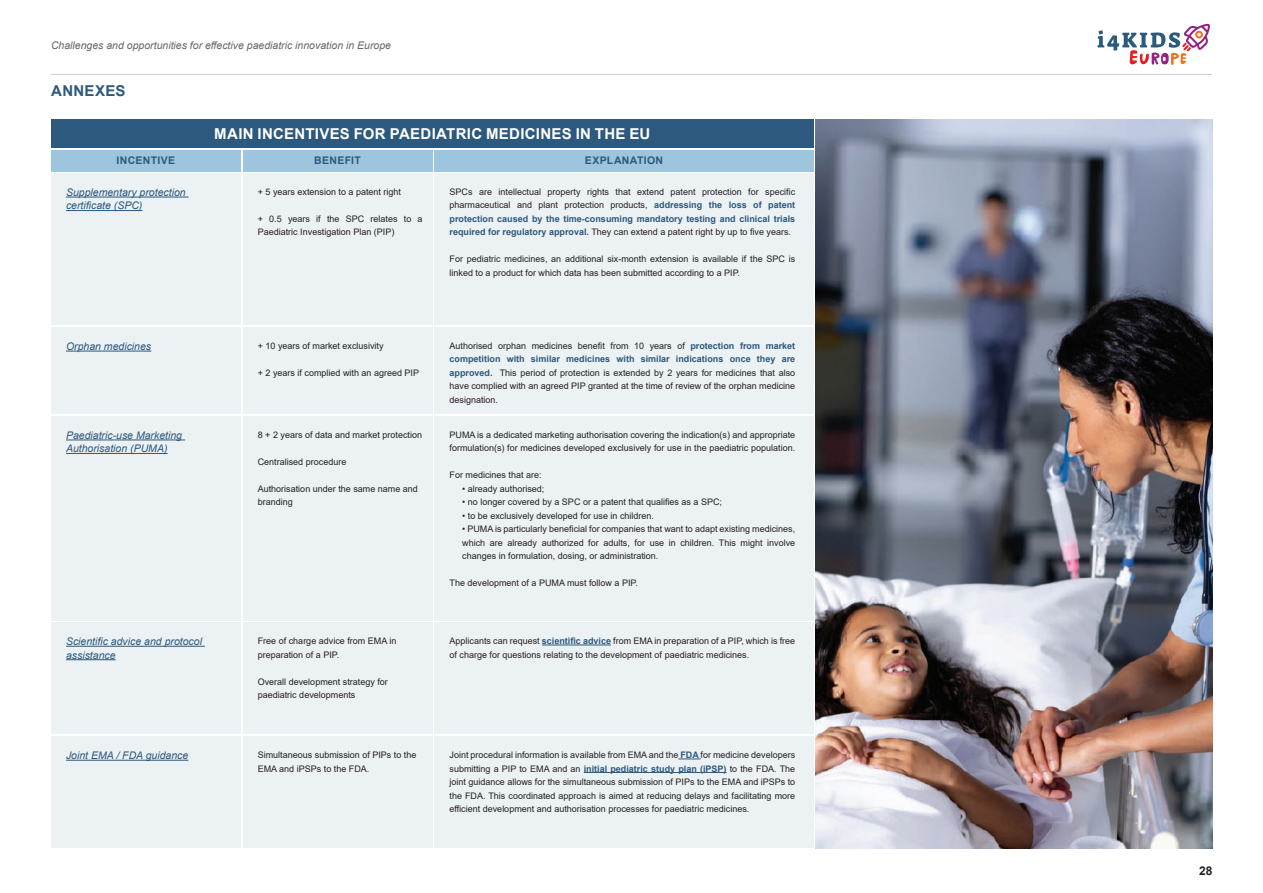
<style>
.page{position:relative;width:1263px;height:893px;background:#fff}
.page>*{position:absolute;margin:0;border:0;box-sizing:border-box;transform-origin:0 0}
.t1{font:700 15px "Arial";letter-spacing:.02em;color:#fff}
.t2{font:700 15px "Arial";letter-spacing:.02em;color:#2c597d}
.t3{font:700 12px "Arial";color:#231f20}
.t4{font:italic 10.5px/13.5px "Arial";color:#2c597d}
.t5{font:italic 10.5px "Arial";color:#666}
.t6{font:700 10.5px "Arial";letter-spacing:.03em;color:#2c597d}
.t7{font:9px/13.5px "Arial";color:#231f20}
.s1{font-weight:700;color:#2c597d}
</style>
<div class="page">
<svg style="left:1097px;top:24px;width:113px;height:41px"></svg>
<hr style="left:51px;top:74px;width:1161px;height:1px;background:#ceccca">
<div style="left:51px;top:173px;width:190px;height:152px;background:#ecf1f4"></div>
<div style="left:51px;top:327px;width:190px;height:87px;background:#ecf1f4"></div>
<div style="left:51px;top:416px;width:190px;height:204px;background:#ecf1f4"></div>
<div style="left:51px;top:622px;width:190px;height:112px;background:#ecf1f4"></div>
<div style="left:51px;top:736px;width:190px;height:112px;background:#ecf1f4"></div>
<div style="left:243px;top:173px;width:189px;height:152px;background:#ecf1f4"></div>
<div style="left:243px;top:327px;width:189px;height:87px;background:#ecf1f4"></div>
<div style="left:243px;top:416px;width:189px;height:204px;background:#ecf1f4"></div>
<div style="left:243px;top:622px;width:189px;height:112px;background:#ecf1f4"></div>
<div style="left:243px;top:736px;width:189px;height:112px;background:#ecf1f4"></div>
<div style="left:434px;top:173px;width:380px;height:152px;background:#ecf1f4"></div>
<div style="left:434px;top:327px;width:380px;height:87px;background:#ecf1f4"></div>
<div style="left:434px;top:416px;width:380px;height:204px;background:#ecf1f4"></div>
<div style="left:434px;top:622px;width:380px;height:112px;background:#ecf1f4"></div>
<div style="left:434px;top:736px;width:380px;height:112px;background:#ecf1f4"></div>
<div style="left:51px;top:119px;width:763px;height:29px;background:#2c597d"></div>
<hr style="left:66px;top:197px;width:123px;height:1px;background:#2c597d">
<hr style="left:66px;top:210px;width:76px;height:1px;background:#2c597d">
<hr style="left:66px;top:440px;width:119px;height:1px;background:#2c597d">
<hr style="left:66px;top:453px;width:102px;height:1px;background:#2c597d">
<hr style="left:66px;top:646px;width:139px;height:1px;background:#2c597d">
<hr style="left:66px;top:659px;width:50px;height:1px;background:#2c597d">
<hr style="left:66px;top:760px;width:122px;height:1px;background:#2c597d">
<hr style="left:66px;top:351px;width:85px;height:1px;background:#2c597d">
<hr style="left:542px;top:644px;width:69px;height:1px;background:#2c597d">
<svg style="left:678px;top:758px;width:23px;height:1px"></svg>
<hr style="left:584px;top:772px;width:142px;height:1px;background:#2c597d">
<div style="left:51px;top:150px;width:190px;height:21px;background:#9dc5dd"></div>
<div style="left:434px;top:150px;width:380px;height:21px;background:#9dc5dd"></div>
<div style="left:243px;top:150px;width:189px;height:21px;background:#9dc5dd"></div>
<img style="left:816px;top:119px;width:396px;height:729px">
<p class="t5" style="left:51px;top:39px;width:341px">Challenges and opportunities for effective paediatric innovation in Europe</p>
<h1 class="t2" style="left:51px;top:80px;width:76px">ANNEXES</h1>
<h1 class="t1" style="left:214px;top:123px;width:438px">MAIN INCENTIVES FOR PAEDIATRIC MEDICINES IN THE EU</h1>
<p class="t6" style="left:116px;top:153px;width:60px">INCENTIVE</p>
<p class="t6" style="left:314px;top:153px;width:48px">BENEFIT</p>
<p class="t6" style="left:585px;top:153px;width:80px">EXPLANATION</p>
<p class="t4" style="left:66px;top:186px;width:121px">Supplementary protection certificate (SPC)</p>
<p class="t7" style="left:258px;top:185px;width:145px">+ 5 years extension to a patent right</p>
<p class="t7" style="left:258px;top:212px;width:166px">+ 0.5 years if the SPC relates to a<br>Paediatric Investigation Plan (PIP)</p>
<p class="t7" style="left:449px;top:185px;width:347px;text-align:justify">SPCs are intellectual property rights that extend patent protection for specific pharmaceutical and plant protection products, <span class="s1">addressing the loss of patent protection caused by the time-consuming mandatory testing and clinical trials required for regulatory approval.</span> They can extend a patent right by up to five years.</p>
<p class="t7" style="left:449px;top:252px;width:347px">For pediatric medicines, an additional six-month extension is available if the SPC is linked to a product for which data has been submitted according to a PIP.</p>
<p class="t4" style="left:66px;top:340px;width:87px">Orphan medicines</p>
<p class="t7" style="left:258px;top:339px;width:127px">+ 10 years of market exclusivity</p>
<p class="t7" style="left:258px;top:366px;width:163px">+ 2 years if complied with an agreed PIP</p>
<p class="t7" style="left:449px;top:339px;width:347px;text-align:justify">Authorised orphan medicines benefit from 10 years of <span class="s1">protection from market competition with similar medicines with similar indications once they are approved.</span> This period of protection is extended by 2 years for medicines that also have complied with an agreed PIP granted at the time of review of the orphan medicine designation.</p>
<p class="t4" style="left:66px;top:429px;width:118px">Paediatric-use Marketing<br>Authorisation (PUMA)</p>
<p class="t7" style="left:258px;top:428px;width:166px">8 + 2 years of data and market protection</p>
<p class="t7" style="left:258px;top:455px;width:90px">Centralised procedure</p>
<p class="t7" style="left:258px;top:482px;width:162px">Authorisation under the same name and branding</p>
<p class="t7" style="left:449px;top:428px;width:347px">PUMA is a dedicated marketing authorisation covering the indication(s) and appropriate formulation(s) for medicines developed exclusively for use in the paediatric population.</p>
<p class="t7" style="left:449px;top:468px;width:94px">For medicines that are:</p>
<p class="t7" style="left:462px;top:482px;width:84px">• already authorised;</p>
<p class="t7" style="left:462px;top:495px;width:261px">• no longer covered by a SPC or a patent that qualifies as a SPC;</p>
<p class="t7" style="left:462px;top:509px;width:193px">• to be exclusively developed for use in children.</p>
<p class="t7" style="left:462px;top:522px;width:334px;text-align:justify">• PUMA is particularly beneficial for companies that want to adapt existing medicines, which are already authorized for adults, for use in children. This might involve changes in formulation, dosing, or administration.</p>
<p class="t7" style="left:449px;top:576px;width:190px">The development of a PUMA must follow a PIP.</p>
<p class="t4" style="left:66px;top:635px;width:137px">Scientific advice and protocol assistance</p>
<p class="t7" style="left:258px;top:634px;width:140px">Free of charge advice from EMA in preparation of a PIP.</p>
<p class="t7" style="left:258px;top:675px;width:132px">Overall development strategy for paediatric developments</p>
<p class="t7" style="left:449px;top:634px;width:347px">Applicants can request <span class="s1">scientific advice</span> from EMA in preparation of a PIP, which is free of charge for questions relating to the development of paediatric medicines.</p>
<p class="t4" style="left:66px;top:749px;width:124px">Joint EMA / FDA guidance</p>
<p class="t7" style="left:258px;top:748px;width:160px">Simultaneous submission of PIPs to the<br>EMA and iPSPs to the FDA.</p>
<p class="t7" style="left:449px;top:748px;width:347px;text-align:justify">Joint procedural information is available from EMA and the <span class="s1">FDA</span> for medicine developers submitting a PIP to EMA and an <span class="s1">initial pediatric study plan (iPSP)</span> to the FDA. The joint guidance allows for the simultaneous submission of PIPs to the EMA and iPSPs to the FDA. This coordinated approach is aimed at reducing delays and facilitating more efficient development and authorisation processes for paediatric medicines.</p>
<h2 class="t3" style="left:1199px;top:862px;width:15px">28</h2>
</div>
